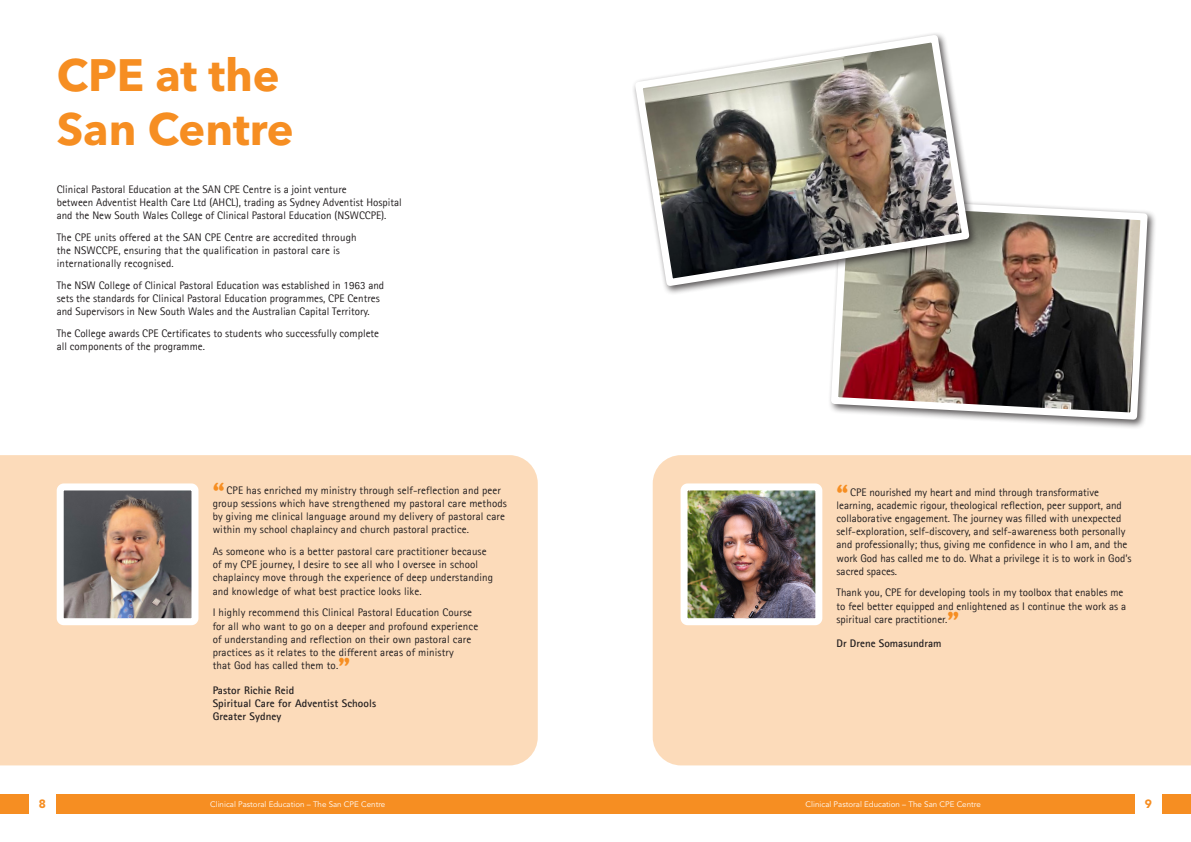
<style>
.page{position:relative;width:1191px;height:842px;background:#fff}
.page>*{position:absolute;margin:0;border:0;box-sizing:border-box;transform-origin:0 0}
.t1{font:700 45px/54px "Avenir Next LT Pro";color:#f68e22}
.t2{font:900 12px "Avenir LT Pro";color:#f68e22}
.t3{font:11px/13.2px "Agfa Rotis Sans Serif";color:#231f20}
.t4{font:700 11px/13.2px "Agfa Rotis Sans Serif";letter-spacing:.01em;color:#231f20}
.t5{font:8px "Avenir LT Pro";color:#fff}
.s1{font-family:"Cooper Black Std";font-size:20px;color:#f68e22}
</style>
<div class="page">
<div style="left:56px;top:794px;width:539px;height:20px;background:#f68e22"></div>
<div style="left:0;top:794px;width:28px;height:19px;background:#f68e22"></div>
<div style="left:595px;top:794px;width:539px;height:20px;background:#f68e22"></div>
<div style="left:1162px;top:794px;width:29px;height:20px;background:#f68e22"></div>
<div style="left:0;top:455px;width:538px;height:310px;background:#fcdbba"></div>
<img style="left:65px;top:491px;width:125px;height:126px">
<div style="left:57px;top:483px;width:141px;height:142px;border:7px solid #fff;border-radius:3px"></div>
<div style="left:652px;top:455px;width:539px;height:310px;background:#fcdbba"></div>
<img style="left:688px;top:491px;width:126px;height:126px">
<div style="left:680px;top:483px;width:142px;height:142px;border:7px solid #fff;border-radius:3px"></div>
<div style="left:827px;top:194px;width:330px;height:235px;background:#231f20;opacity:.75"></div>
<img style="left:827px;top:194px;width:324px;height:229px">
<div style="left:632px;top:32px;width:346px;height:264px;background:#231f20;opacity:.75"></div>
<img style="left:632px;top:32px;width:341px;height:258px">
<p class="t1" style="left:57px;top:48px;width:238px">CPE at the<br>San Centre</p>
<p class="t3" style="left:57px;top:182px;width:346px">Clinical Pastoral Education at the SAN CPE Centre is a joint venture<br>between Adventist Health Care Ltd (AHCL), trading as Sydney Adventist Hospital and the New South Wales College of Clinical Pastoral Education (NSWCCPE).</p>
<p class="t3" style="left:57px;top:231px;width:301px">The CPE units offered at the SAN CPE Centre are accredited through the NSWCCPE, ensuring that the qualification in pastoral care is internationally recognised.</p>
<p class="t3" style="left:57px;top:279px;width:329px">The NSW College of Clinical Pastoral Education was established in 1963 and sets the standards for Clinical Pastoral Education programmes, CPE Centres and Supervisors in New South Wales and the Australian Capital Territory.</p>
<p class="t3" style="left:57px;top:327px;width:324px">The College awards CPE Certificates to students who successfully complete all components of the programme.</p>
<p class="t3" style="left:213px;top:483px;width:296px"><span class="s1">“</span> CPE has enriched my ministry through self-reflection and peer group sessions which have strengthened my pastoral care methods by giving me clinical language around my delivery of pastoral care within my school chaplaincy and church pastoral practice.</p>
<p class="t3" style="left:213px;top:545px;width:282px">As someone who is a better pastoral care practitioner because of my CPE journey, I desire to see all who I oversee in school chaplaincy move through the experience of deep understanding and knowledge of what best practice looks like.</p>
<p class="t3" style="left:213px;top:606px;width:267px">I highly recommend this Clinical Pastoral Education Course for all who want to go on a deeper and profound experience of understanding and reflection on their own pastoral care practices as it relates to the different areas of ministry<br>that God has called them to.<span class="s1">”</span></p>
<p class="t4" style="left:213px;top:683px;width:165px">Pastor Richie Reid<br>Spiritual Care for Adventist Schools<br>Greater Sydney</p>
<p class="t3" style="left:836px;top:485px;width:296px"><span class="s1">“</span> CPE nourished my heart and mind through transformative learning, academic rigour, theological reflection, peer support, and collaborative engagement. The journey was filled with unexpected self-exploration, self-discovery, and self-awareness both personally and professionally; thus, giving me confidence in who I am, and the work God has called me to do. What a privilege it is to work in God’s sacred spaces.</p>
<p class="t3" style="left:836px;top:586px;width:291px">Thank you, CPE for developing tools in my toolbox that enables me to feel better equipped and enlightened as I continue the work as a spiritual care practitioner.<span class="s1">”</span></p>
<p class="t4" style="left:836px;top:637px;width:106px">Dr Drene Somasundram</p>
<p class="t2" style="left:39px;top:797px;width:9px">8</p>
<p class="t5" style="left:210px;top:799px;width:177px">Clinical Pastoral Education – The San CPE Centre</p>
<p class="t5" style="left:805px;top:799px;width:177px">Clinical Pastoral Education – The San CPE Centre</p>
<p class="t2" style="left:1145px;top:797px;width:9px">9</p>
</div>
